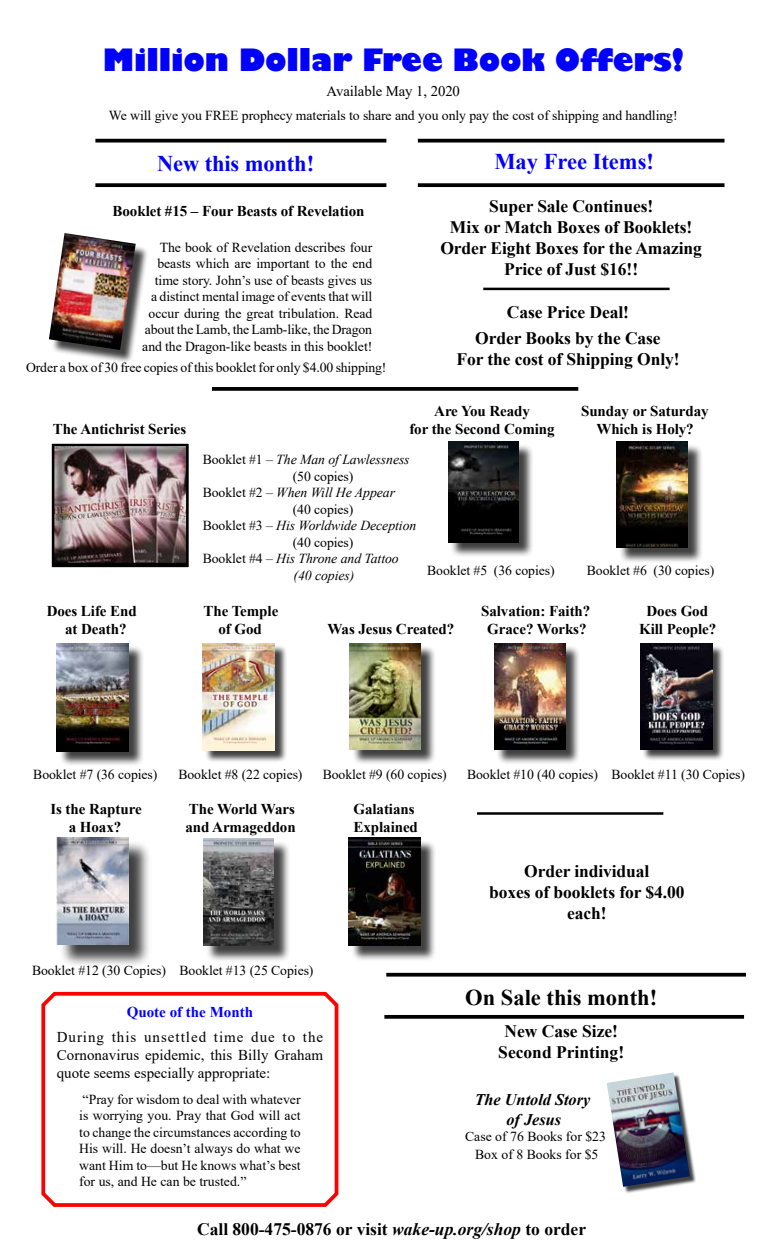
<style>
.page{position:relative;width:765px;height:1260px;background:#fff}
.page>*{position:absolute;margin:0;border:0;box-sizing:border-box;transform-origin:0 0}
.t1{font:800 30px "Gill Sans";letter-spacing:-.005em;color:#00f}
.t2{font:700 22.5px "Times New Roman";letter-spacing:-.005em;color:#00f}
.t3{font:700 22.5px "Times New Roman";color:#000}
.t4{font:700 17.5px/21px "Times New Roman";letter-spacing:-.005em;color:#000;text-align:center}
.t5{font:italic 700 16.25px/19.5px "Times New Roman";color:#000;text-align:center}
.t6{font:700 15px "Times New Roman";letter-spacing:-.005em;color:#000}
.t7{font:15px/18px "Times New Roman";color:#000;text-align:justify}
.t8{font:700 15px "Times New Roman";color:#00f}
.t9{font:14.75px "Times New Roman";letter-spacing:-.005em;color:#000}
.t10{font:13.75px/16.5px "Times New Roman";letter-spacing:-.005em;color:#000;text-align:justify}
.t11{font:italic 13.75px "Times New Roman";letter-spacing:-.005em;color:#000}
.s1{font-style:normal}
.s2{font-style:italic}
</style>
<div class="page">
<div style="left:204px;top:645px;width:83px;height:118px;background:#000;opacity:.75"></div>
<img style="left:203px;top:643px;width:72px;height:108px">
<div style="left:641px;top:644px;width:84px;height:118px;background:#000;opacity:.75"></div>
<img style="left:640px;top:643px;width:72px;height:106px">
<svg style="left:95px;top:139px;width:291px;height:4px"></svg>
<svg style="left:95px;top:183px;width:291px;height:4px"></svg>
<svg style="left:418px;top:139px;width:306px;height:4px"></svg>
<svg style="left:418px;top:183px;width:306px;height:4px"></svg>
<div style="left:450px;top:444px;width:84px;height:114px;background:#000;opacity:.75"></div>
<img style="left:448px;top:442px;width:70px;height:100px">
<div style="left:619px;top:444px;width:84px;height:119px;background:#000;opacity:.75"></div>
<img style="left:617px;top:442px;width:71px;height:106px">
<div style="left:59px;top:645px;width:85px;height:121px;background:#000;opacity:.75"></div>
<img style="left:57px;top:643px;width:72px;height:108px">
<div style="left:59px;top:841px;width:93px;height:127px;background:#000;opacity:.75"></div>
<img style="left:57px;top:838px;width:72px;height:107px">
<div style="left:206px;top:841px;width:85px;height:121px;background:#000;opacity:.75"></div>
<img style="left:204px;top:839px;width:70px;height:107px">
<div style="left:351px;top:645px;width:85px;height:121px;background:#000;opacity:.75"></div>
<img style="left:349px;top:643px;width:71px;height:107px">
<div style="left:496px;top:645px;width:85px;height:120px;background:#000;opacity:.75"></div>
<img style="left:494px;top:643px;width:71px;height:107px">
<div style="left:51px;top:443px;width:156px;height:140px;background:#000;opacity:.75"></div>
<div style="left:49px;top:441px;width:142px;height:127px;border:5px solid #000"></div>
<svg style="left:41px;top:991px;width:298px;height:216px"></svg>
<hr style="left:483px;top:288px;width:187px;height:2px;background:#000">
<hr style="left:477px;top:812px;width:186px;height:3px;background:#000">
<svg style="left:212px;top:387px;width:366px;height:4px"></svg>
<svg style="left:386px;top:973px;width:360px;height:4px"></svg>
<svg style="left:384px;top:1015px;width:360px;height:4px"></svg>
<div style="left:608px;top:1073px;width:89px;height:120px;background:#000;opacity:.75"></div>
<img style="left:607px;top:1072px;width:83px;height:115px">
<div style="left:350px;top:840px;width:86px;height:121px;background:#000;opacity:.75"></div>
<img style="left:348px;top:838px;width:72px;height:108px">
<div style="left:51px;top:235px;width:98px;height:128px;background:#000;opacity:.75"></div>
<img style="left:49px;top:233px;width:87px;height:117px">
<h1 class="t1" style="left:103px;top:41px;width:583px">Million Dollar Free Book Offers!</h1>
<p class="t9" style="left:327px;top:81px;width:135px">Available May 1, 2020</p>
<p class="t10" style="left:109px;top:107px;width:570px">We will give you FREE prophecy materials to share and you only pay the cost of shipping and handling!</p>
<h2 class="t2" style="left:157px;top:147px;width:159px">New this month!</h2>
<p class="t6" style="left:113px;top:200px;width:253px">Booklet #15 – Four Beasts of Revelation</p>
<h2 class="t2" style="left:494px;top:145px;width:161px">May Free Items!</h2>
<p class="t4" style="left:440px;top:195px;width:263px">Super Sale Continues!<br>Mix or Match Boxes of Booklets!<br>Order Eight Boxes for the Amazing<br>Price of Just $16!!</p>
<p class="t4" style="left:475px;top:298px;width:187px;line-height:26.6px">Case Price Deal!<br>Order Books by the Case</p>
<p class="t4" style="left:456px;top:349px;width:225px">For the cost of Shipping Only!</p>
<p class="t10" style="left:142px;top:239px;width:232px;text-align:right">The book of Revelation describes four beasts which are important to the end time story. John’s use of beasts gives us<br>a distinct mental image of events that will occur during the great tribulation. Read about the Lamb, the Lamb-like, the Dragon and the Dragon-like beasts in this booklet!</p>
<p class="t10" style="left:26px;top:358px;width:362px">Order a box of 30 free copies of this booklet for only $4.00 shipping!</p>
<p class="t6" style="left:434px;top:400px;width:97px">Are You Ready</p>
<p class="t6" style="left:581px;top:400px;width:129px">Sunday or Saturday</p>
<p class="t6" style="left:53px;top:418px;width:135px">The Antichrist Series</p>
<p class="t6" style="left:409px;top:418px;width:147px">for the Second Coming</p>
<p class="t6" style="left:596px;top:418px;width:99px">Which is Holy?</p>
<p class="t11" style="left:203px;top:450px;width:208px"><span class="s1">Booklet #1 –</span> The Man of Lawlessness</p>
<p class="t10" style="left:293px;top:468px;width:62px">(50 copies)</p>
<p class="t11" style="left:203px;top:483px;width:194px"><span class="s1">Booklet #2 –</span> When Will He Appear</p>
<p class="t10" style="left:293px;top:501px;width:62px">(40 copies)</p>
<p class="t11" style="left:203px;top:516px;width:215px"><span class="s1">Booklet #3 –</span> His Worldwide Deception</p>
<p class="t10" style="left:293px;top:534px;width:62px">(40 copies)</p>
<p class="t11" style="left:203px;top:549px;width:198px"><span class="s1">Booklet #4 –</span> His Throne and Tattoo</p>
<p class="t11" style="left:294px;top:566px;width:62px">(40 copies)</p>
<p class="t10" style="left:427px;top:562px;width:129px">Booklet #5 (36 copies)</p>
<p class="t10" style="left:587px;top:562px;width:129px">Booklet #6 (30 copies)</p>
<p class="t6" style="left:47px;top:601px;width:91px">Does Life End</p>
<p class="t6" style="left:204px;top:601px;width:76px">The Temple</p>
<p class="t6" style="left:481px;top:601px;width:111px">Salvation: Faith?</p>
<p class="t6" style="left:646px;top:601px;width:63px">Does God</p>
<p class="t6" style="left:65px;top:619px;width:63px">at Death?</p>
<p class="t6" style="left:219px;top:619px;width:45px">of God</p>
<p class="t6" style="left:328px;top:619px;width:128px">Was Jesus Created?</p>
<p class="t6" style="left:487px;top:619px;width:101px">Grace? Works?</p>
<p class="t6" style="left:639px;top:619px;width:79px">Kill People?</p>
<p class="t10" style="left:33px;top:766px;width:126px">Booklet #7 (36 copies)</p>
<p class="t10" style="left:178px;top:766px;width:126px">Booklet #8 (22 copies)</p>
<p class="t10" style="left:323px;top:766px;width:126px">Booklet #9 (60 copies)</p>
<p class="t10" style="left:467px;top:766px;width:279px">Booklet #10 (40 copies) Booklet #11 (30 Copies)</p>
<p class="t6" style="left:50px;top:798px;width:93px">Is the Rapture</p>
<p class="t6" style="left:189px;top:798px;width:107px">The World Wars</p>
<p class="t6" style="left:354px;top:798px;width:63px">Galatians</p>
<p class="t6" style="left:69px;top:816px;width:54px">a Hoax?</p>
<p class="t6" style="left:185px;top:816px;width:112px">and Armageddon</p>
<p class="t6" style="left:354px;top:816px;width:66px">Explained</p>
<p class="t10" style="left:32px;top:962px;width:283px">Booklet #12 (30 Copies) Booklet #13 (25 Copies)</p>
<p class="t8" style="left:127px;top:1001px;width:128px">Quote of the Month</p>
<p class="t7" style="left:57px;top:1028px;width:268px">During this unsettled time due to the Cornonavirus epidemic, this Billy Graham quote seems especially appropriate:</p>
<p class="t10" style="left:79px;top:1090px;width:223px">“Pray for wisdom to deal with whatever is worrying you. Pray that God will act to change the circumstances according to His will. He doesn’t always do what we want Him to—but He knows what’s best for us, and He can be trusted.”</p>
<p class="t4" style="left:489px;top:860px;width:197px">Order individual<br>boxes of booklets for $4.00 each!</p>
<h2 class="t3" style="left:465px;top:981px;width:193px">On Sale this month!</h2>
<p class="t4" style="left:498px;top:1020px;width:127px">New Case Size!<br>Second Printing!</p>
<p class="t5" style="left:475px;top:1089px;width:117px">The Untold Story of Jesus</p>
<p class="t10" style="left:465px;top:1127px;width:142px;line-height:18px;text-align:center">Case of 76 Books for $23<br>Box of 8 Books for $5</p>
<p class="t4" style="left:197px;top:1218px;width:391px">Call 800-475-0876 or visit <span class="s2">wake-up.org/shop</span> to order</p>
</div>
